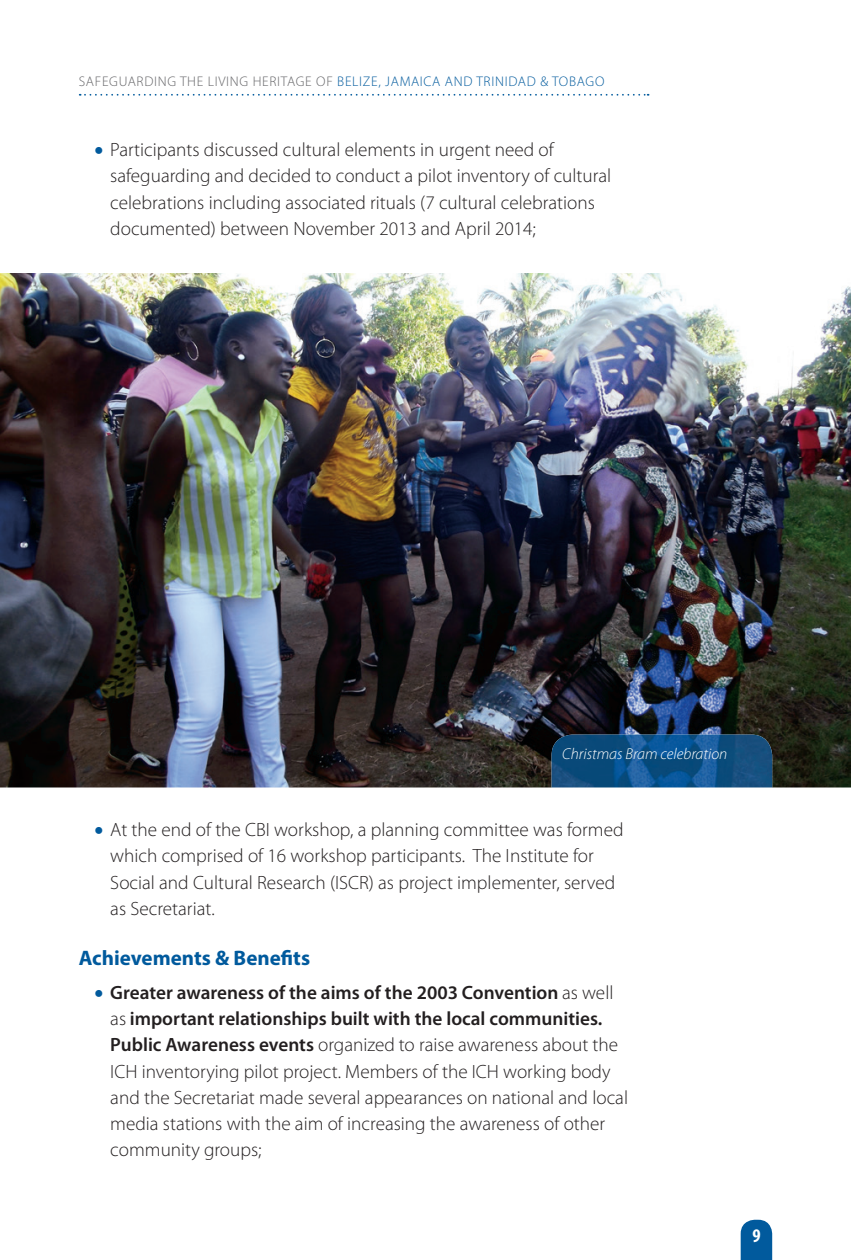
<style>
.page{position:relative;width:851px;height:1260px;background:#fff}
.page>*{position:absolute;margin:0;border:0;box-sizing:border-box;transform-origin:0 0}
.t1{font:700 21px "Myriad Pro";color:#015a9d}
.t2{font:300 19.25px/26.2px "Myriad Pro";color:#231f20}
.t3{font:700 condensed 19.25px "Myriad Pro";color:#fff}
.t4{font:italic 300 15.75px "Myriad Pro";color:#fff}
.t5{font:300 14px "Myriad Pro";letter-spacing:.05em;color:#015a9d}
.s1{color:#636366}
.s2{color:#015a9d}
.s3{font-weight:600}
</style>
<div class="page">
<svg style="left:80px;top:94px;width:568px;height:2px"></svg>
<svg style="left:740px;top:1220px;width:32px;height:40px"></svg>
<img style="left:0;top:273px;width:850px;height:515px">
<img style="left:551px;top:735px;width:221px;height:53px">
<p class="t5" style="left:79px;top:73px;width:527px"><span class="s1">SAFEGUARDING THE LIVING HERITAGE OF</span> BELIZE, JAMAICA AND TRINIDAD &amp; TOBAGO</p>
<p class="t2" style="left:110px;top:136px;width:502px;text-indent:-16px"><span class="s2">•</span> Participants discussed cultural elements in urgent need of safeguarding and decided to conduct a pilot inventory of cultural celebrations including associated rituals (7 cultural celebrations documented) between November 2013 and April 2014;</p>
<p class="t4" style="left:562px;top:744px;width:167px">Christmas Bram celebration</p>
<p class="t2" style="left:110px;top:816px;width:514px;text-indent:-16px"><span class="s2">•</span> At the end of the CBI workshop, a planning committee was formed which comprised of 16 workshop participants. The Institute for Social and Cultural Research (ISCR) as project implementer, served as Secretariat.</p>
<p class="t1" style="left:79px;top:944px;width:233px">Achievements &amp; Benefits</p>
<p class="t2" style="left:110px;top:979px;width:519px;text-indent:-16px"><span class="s2">•</span> <span class="s3">Greater awareness of the aims of the 2003 Convention</span> as well as <span class="s3">important relationships built with the local communities.<br>Public Awareness events</span> organized to raise awareness about the ICH inventorying pilot project. Members of the ICH working body and the Secretariat made several appearances on national and local media stations with the aim of increasing the awareness of other community groups;</p>
<p class="t3" style="left:752px;top:1224px;width:10px">9</p>
</div>
